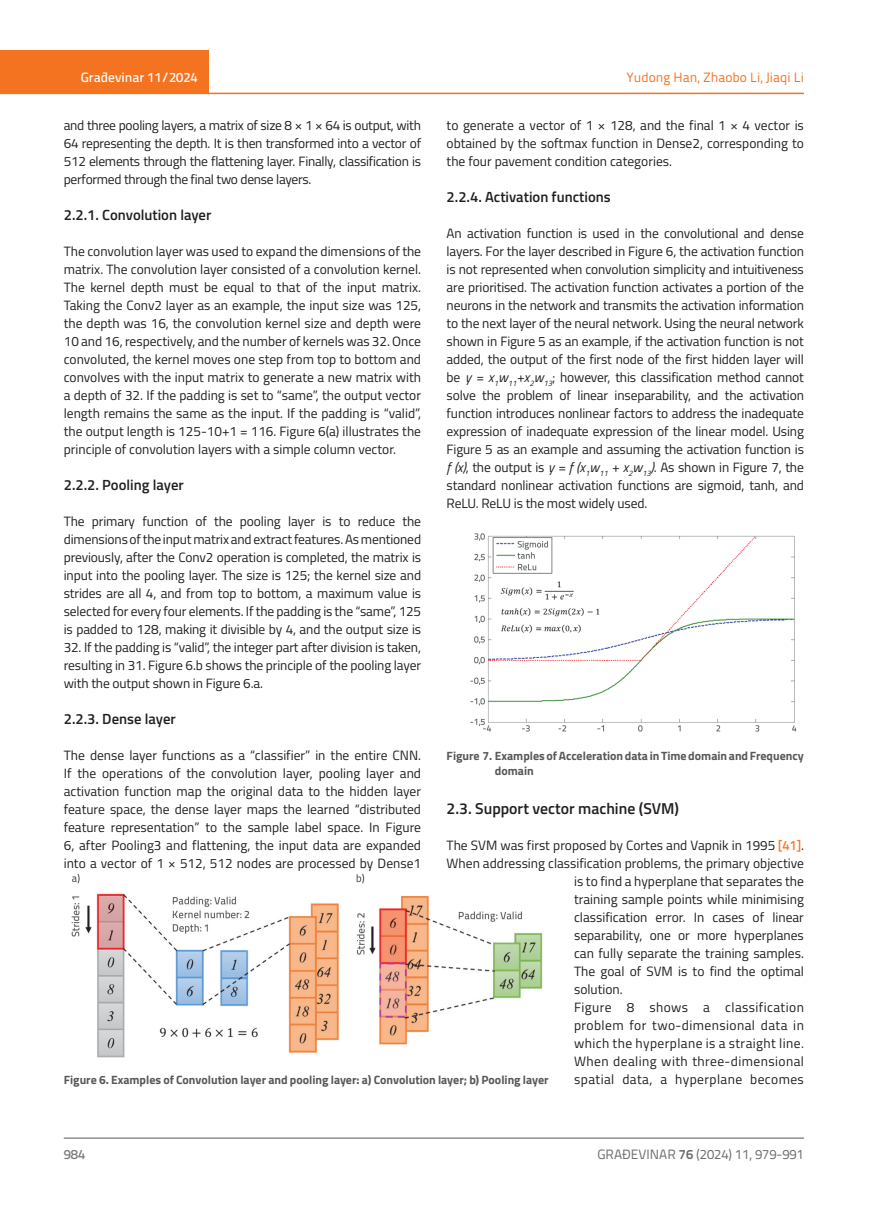
<style>
.page{position:relative;width:872px;height:1212px;background:#fff}
.page>*{position:absolute;margin:0;border:0;box-sizing:border-box;transform-origin:0 0}
.t1{font:600 15.75px "Titillium";color:#231f20}
.t2{font:600 14.7px "Titillium";color:#231f20}
.t3{font:13.5px/18px "Titillium";color:#231f20;text-align:justify}
.t4{font:13.5px "Titillium";letter-spacing:.03em;color:#231f20}
.t5{font:13.5px "Titillium Text 22 L";color:#6c6d70}
.t6{font:13.5px "Titillium Text 22 L";color:#f47321}
.t7{font:500 13.5px "Titillium Text 22 L";color:#fff}
.t8{font:500 13.5px "Titillium Text 22 L";color:#787a7d}
.t9{font:700 12px/15px "Titillium";color:#57585a}
.s1{font-style:italic}
.s2{font-family:"Titillium Text 22 L";font-weight:500;color:#f47321}
.s3{font-weight:700}
</style>
<div class="page">
<div style="left:0;top:50px;width:208px;height:44px;background:#f47321"></div>
<hr style="left:0;top:93px;width:804px;height:1px;background:#f47321">
<hr style="left:64px;top:1138px;width:740px;height:1px;background:#57585a">
<img style="left:71px;top:873px;width:472px;height:185px">
<img style="left:470px;top:533px;width:327px;height:199px">
<p class="t7" style="left:81px;top:67px;width:118px">Građevinar 11/2024</p>
<p class="t6" style="left:626px;top:68px;width:179px">Yudong Han, Zhaobo Li, Jiaqi Li</p>
<p class="t3" style="left:446px;top:115px;width:359px">to generate a vector of 1 × 128, and the final 1 × 4 vector is obtained by the softmax function in Dense2, corresponding to the four pavement condition categories.</p>
<p class="t2" style="left:446px;top:185px;width:166px">2.2.4. Activation functions</p>
<p class="t3" style="left:446px;top:223px;width:359px">An activation function is used in the convolutional and dense layers. For the layer described in Figure 6, the activation function is not represented when convolution simplicity and intuitiveness are prioritised. The activation function activates a portion of the neurons in the network and transmits the activation information to the next layer of the neural network. Using the neural network shown in Figure 5 as an example, if the activation function is not added, the output of the first node of the first hidden layer will be <span class="s1">y = x</span><sub>1</sub><span class="s1">w</span><sub>11</sub><span class="s1">+x</span><sub>2</sub><span class="s1">w</span><sub>13</sub>; however, this classification method cannot solve the problem of linear inseparability, and the activation function introduces nonlinear factors to address the inadequate expression of inadequate expression of the linear model. Using Figure 5 as an example and assuming the activation function is <span class="s1">f (x)</span>, the output is <span class="s1">y = f (x</span><sub>1</sub><span class="s1">w</span><sub>11</sub> <span class="s1">+ x</span><sub>2</sub><span class="s1">w</span><sub>13</sub><span class="s1">)</span>. As shown in Figure 7, the standard nonlinear activation functions are sigmoid, tanh, and ReLU. ReLU is the most widely used.</p>
<p class="t3" style="left:64px;top:115px;width:359px">and three pooling layers, a matrix of size 8 × 1 × 64 is output, with 64 representing the depth. It is then transformed into a vector of 512 elements through the flattening layer. Finally, classification is performed through the final two dense layers.</p>
<p class="t2" style="left:64px;top:203px;width:149px">2.2.1. Convolution layer</p>
<p class="t3" style="left:64px;top:241px;width:359px">The convolution layer was used to expand the dimensions of the matrix. The convolution layer consisted of a convolution kernel.<br>The kernel depth must be equal to that of the input matrix.<br>Taking the Conv2 layer as an example, the input size was 125, the depth was 16, the convolution kernel size and depth were 10 and 16, respectively, and the number of kernels was 32. Once convoluted, the kernel moves one step from top to bottom and convolves with the input matrix to generate a new matrix with a depth of 32. If the padding is set to “same”, the output vector length remains the same as the input. If the padding is “valid”, the output length is 125-10+1 = 116. Figure 6(a) illustrates the principle of convolution layers with a simple column vector.</p>
<p class="t2" style="left:64px;top:474px;width:121px">2.2.2. Pooling layer</p>
<p class="t3" style="left:64px;top:511px;width:359px">The primary function of the pooling layer is to reduce the dimensions of the input matrix and extract features. As mentioned previously, after the Conv2 operation is completed, the matrix is input into the pooling layer. The size is 125; the kernel size and strides are all 4, and from top to bottom, a maximum value is selected for every four elements. If the padding is the “same”, 125 is padded to 128, making it divisible by 4, and the output size is</p>
<p class="t3" style="left:64px;top:638px;width:359px">32. If the padding is “valid”, the integer part after division is taken, resulting in 31. Figure 6.b shows the principle of the pooling layer with the output shown in Figure 6.a.</p>
<p class="t2" style="left:64px;top:708px;width:113px">2.2.3. Dense layer</p>
<p class="t3" style="left:64px;top:746px;width:359px">The dense layer functions as a “classifier” in the entire CNN.<br>If the operations of the convolution layer, pooling layer and activation function map the original data to the hidden layer feature space, the dense layer maps the learned “distributed feature representation” to the sample label space. In Figure 6, after Pooling3 and flattening, the input data are expanded into a vector of 1 × 512, 512 nodes are processed by Dense1</p>
<p class="t9" style="left:495px;top:748px;width:310px;text-indent:-48px">Figure 7. Examples of Acceleration data in Time domain and Frequency domain</p>
<p class="t1" style="left:446px;top:797px;width:234px">2.3. Support vector machine (SVM)</p>
<p class="t3" style="left:446px;top:836px;width:359px">The SVM was first proposed by Cortes and Vapnik in 1995 <span class="s2">[41]</span>.</p>
<p class="t3" style="left:446px;top:854px;width:359px">When addressing classification problems, the primary objective</p>
<p class="t3" style="left:574px;top:872px;width:231px">is to find a hyperplane that separates the</p>
<p class="t3" style="left:574px;top:890px;width:231px">training sample points while minimising</p>
<p class="t3" style="left:574px;top:908px;width:231px">classification error. In cases of linear</p>
<p class="t3" style="left:574px;top:926px;width:231px">separability, one or more hyperplanes</p>
<p class="t3" style="left:574px;top:944px;width:231px">can fully separate the training samples.</p>
<p class="t3" style="left:574px;top:962px;width:231px">The goal of SVM is to find the optimal</p>
<p class="t3" style="left:574px;top:980px;width:50px">solution.</p>
<p class="t4" style="left:574px;top:998px;width:231px">Figure 8 shows a classification</p>
<p class="t4" style="left:574px;top:1016px;width:231px">problem for two-dimensional data in</p>
<p class="t4" style="left:574px;top:1034px;width:231px">which the hyperplane is a straight line.</p>
<p class="t4" style="left:574px;top:1052px;width:231px">When dealing with three-dimensional</p>
<p class="t9" style="left:64px;top:1072px;width:486px">Figure 6. Examples of Convolution layer and pooling layer: a) Convolution layer; b) Pooling layer</p>
<p class="t4" style="left:574px;top:1070px;width:231px">spatial data, a hyperplane becomes</p>
<p class="t8" style="left:64px;top:1144px;width:23px">984</p>
<p class="t5" style="left:597px;top:1144px;width:208px">GRAĐEVINAR <span class="s3">76</span> (2024) 11, 979-991</p>
</div>
